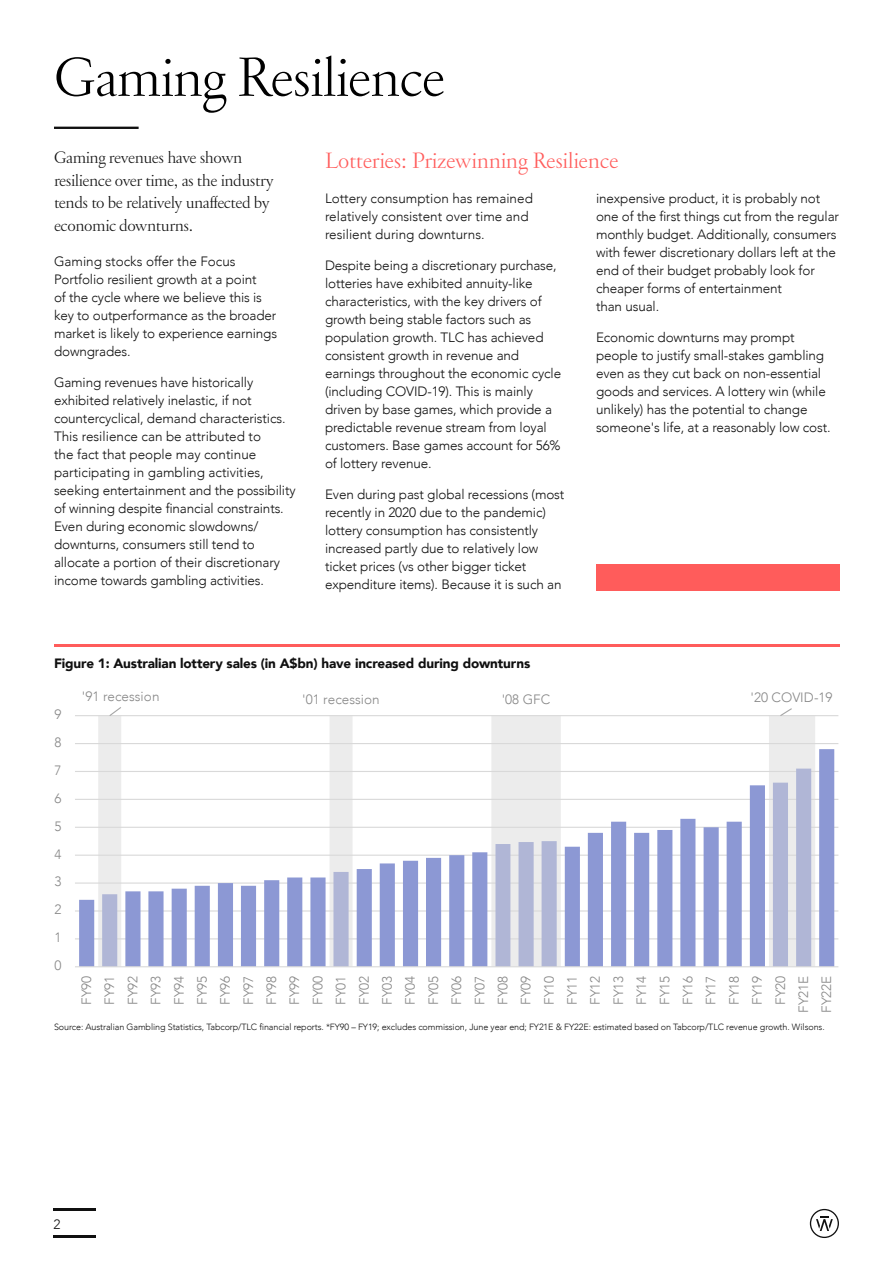
<style>
.page{position:relative;width:893px;height:1263px;background:#fff}
.page>*{position:absolute;margin:0;border:0;box-sizing:border-box;transform-origin:0 0}
.t1{font:300 60px "Garamond FB Text";letter-spacing:-.02em;color:#000}
.t2{font:300 24px "Garamond FB Text";letter-spacing:-.01em;color:#ff5c5b}
.t3{font:300 18px/22.5px "Garamond FB Text";letter-spacing:-.02em;color:#101010}
.t4{font:300 13.5px/18px "Avenir";letter-spacing:-.01em;color:#101010}
.t5{font:300 13.5px/23.1px "Avenir";color:#878787;text-align:center}
.t6{font:900 13.5px "Avenir";letter-spacing:-.01em;color:#101010}
.t7{font:300 9px "Avenir";letter-spacing:-.01em;color:#101010}
</style>
<div class="page">
<svg style="left:810px;top:1209px;width:29px;height:29px"></svg>
<hr style="left:54px;top:1236px;width:42px;height:2px;background:#101010">
<hr style="left:54px;top:1209px;width:42px;height:2px;background:#101010">
<hr style="left:75px;top:938px;width:763px;height:1px;background:#d9d9d9">
<hr style="left:75px;top:910px;width:763px;height:1px;background:#d9d9d9">
<hr style="left:75px;top:882px;width:763px;height:2px;background:#d9d9d9">
<hr style="left:75px;top:855px;width:763px;height:1px;background:#d9d9d9">
<hr style="left:75px;top:827px;width:763px;height:1px;background:#d9d9d9">
<hr style="left:75px;top:799px;width:763px;height:1px;background:#d9d9d9">
<hr style="left:75px;top:771px;width:763px;height:1px;background:#d9d9d9">
<hr style="left:75px;top:743px;width:763px;height:1px;background:#d9d9d9">
<hr style="left:75px;top:715px;width:763px;height:1px;background:#d9d9d9">
<svg style="left:79px;top:749px;width:755px;height:217px"></svg>
<svg style="left:98px;top:716px;width:717px;height:250px"></svg>
<hr style="left:75px;top:966px;width:763px;height:1px;background:#d9d9d9">
<svg style="left:108px;top:707px;width:14px;height:10px"></svg>
<svg style="left:779px;top:708px;width:14px;height:9px"></svg>
<hr style="left:54px;top:644px;width:785px;height:2px;background:#ff5c5b">
<hr style="left:54px;top:127px;width:85px;height:2px;background:#101010">
<div style="left:596px;top:564px;width:243px;height:26px;background:#ff5c5b"></div>
<h1 class="t1" style="left:54px;top:46px;width:393px">Gaming Resilience</h1>
<h2 class="t2" style="left:325px;top:147px;width:295px">Lotteries: Prizewinning Resilience</h2>
<p class="t4" style="left:325px;top:190px;width:209px">Lottery consumption has remained relatively consistent over time and resilient during downturns.</p>
<p class="t4" style="left:325px;top:256px;width:238px">Despite being a discretionary purchase, lotteries have exhibited annuity-like characteristics, with the key drivers of growth being stable factors such as population growth. TLC has achieved consistent growth in revenue and earnings throughout the economic cycle (including COVID-19). This is mainly driven by base games, which provide a predictable revenue stream from loyal customers. Base games account for 56% of lottery revenue.</p>
<p class="t4" style="left:325px;top:485px;width:241px">Even during past global recessions (most recently in 2020 due to the pandemic) lottery consumption has consistently increased partly due to relatively low ticket prices (vs other bigger ticket expenditure items). Because it is such an</p>
<h3 class="t3" style="left:54px;top:148px;width:221px">Gaming revenues have shown resilience over time, as the industry tends to be relatively unaffected by economic downturns.</h3>
<p class="t4" style="left:54px;top:252px;width:225px">Gaming stocks offer the Focus<br>Portfolio resilient growth at a point<br>of the cycle where we believe this is key to outperformance as the broader market is likely to experience earnings downgrades.</p>
<p class="t4" style="left:54px;top:373px;width:243px">Gaming revenues have historically exhibited relatively inelastic, if not countercyclical, demand characteristics.<br>This resilience can be attributed to<br>the fact that people may continue participating in gambling activities, seeking entertainment and the possibility of winning despite financial constraints.<br>Even during economic slowdowns/ downturns, consumers still tend to allocate a portion of their discretionary income towards gambling activities.</p>
<p class="t4" style="left:596px;top:190px;width:245px">inexpensive product, it is probably not one of the first things cut from the regular monthly budget. Additionally, consumers with fewer discretionary dollars left at the end of their budget probably look for cheaper forms of entertainment<br>than usual.</p>
<p class="t4" style="left:596px;top:328px;width:236px">Economic downturns may prompt people to justify small-stakes gambling even as they cut back on non-essential goods and services. A lottery win (while unlikely) has the potential to change someone's life, at a reasonably low cost.</p>
<p class="t6" style="left:54px;top:652px;width:478px">Figure 1: Australian lottery sales (in A$bn) have increased during downturns</p>
<p class="t5" style="left:55px;top:703px;width:9px">9</p>
<p class="t5" style="left:55px;top:731px;width:9px">8</p>
<p class="t5" style="left:55px;top:759px;width:9px">7</p>
<p class="t5" style="left:55px;top:786px;width:9px">6</p>
<p class="t5" style="left:55px;top:814px;width:9px">5</p>
<p class="t5" style="left:55px;top:842px;width:9px">4</p>
<p class="t5" style="left:55px;top:870px;width:9px">3</p>
<p class="t5" style="left:55px;top:898px;width:9px">2</p>
<p class="t5" style="left:55px;top:926px;width:9px">1</p>
<p class="t5" style="left:55px;top:954px;width:9px">0</p>
<p class="t5" style="left:82px;top:685px;width:79px">'91 recession</p>
<p class="t5" style="left:302px;top:688px;width:79px">'01 recession</p>
<p class="t5" style="left:502px;top:688px;width:50px">'08 GFC</p>
<p class="t5" style="left:750px;top:686px;width:84px">'20 COVID-19</p>
<p class="t5" style="left:75px;top:1013px;width:39px;rotate:-90deg">FY90<br>FY91<br>FY92<br>FY93<br>FY94<br>FY95<br>FY96<br>FY97<br>FY98<br>FY99<br>FY00<br>FY01<br>FY02<br>FY03<br>FY04<br>FY05<br>FY06<br>FY07<br>FY08<br>FY09<br>FY10<br>FY11<br>FY12<br>FY13<br>FY14<br>FY15<br>FY16<br>FY17<br>FY18<br>FY19<br>FY20<br>FY21E<br>FY22E</p>
<p class="t7" style="left:54px;top:1021px;width:772px">Source: Australian Gambling Statistics, Tabcorp/TLC financial reports. *FY90 – FY19; excludes commission, June year end; FY21E &amp; FY22E: estimated based on Tabcorp/TLC revenue growth. Wilsons.</p>
<p class="t4" style="left:54px;top:1215px;width:9px">2</p>
</div>
